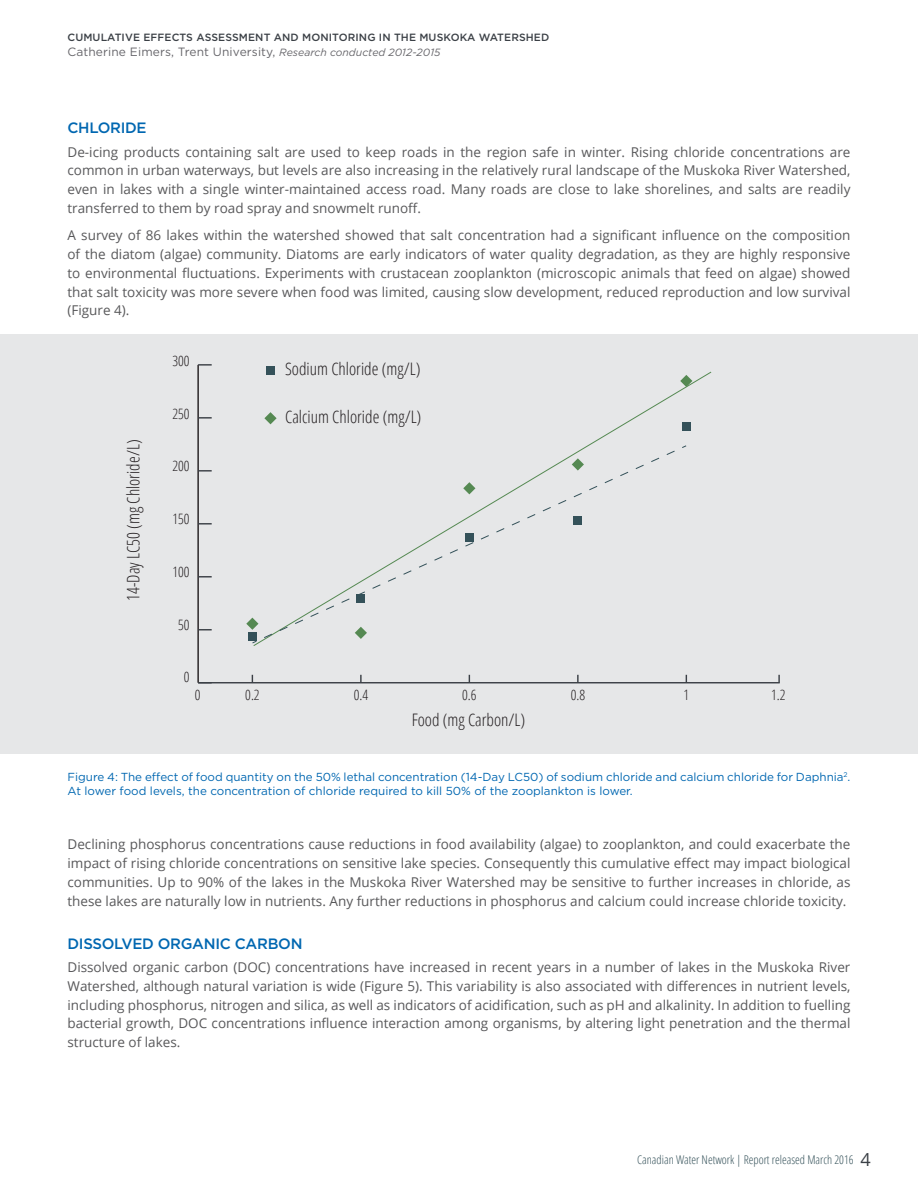
<style>
.page{position:relative;width:918px;height:1188px;background:#fff}
.page>*{position:absolute;margin:0;border:0;box-sizing:border-box;transform-origin:0 0}
.t1{font:300 condensed 17.25px "Open Sans";color:#231e20}
.Interior_H3{font:500 15px "Gotham";letter-spacing:-.02em;color:#0067b1}
.t2{font:300 condensed 14.4px "Open Sans";color:#231e20}
.Interior_Body{font:13.5px/18.8px "Open Sans";color:#58585a;text-align:justify}
.t3{font:12px "Gotham";letter-spacing:.01em;color:#67666b}
.t4{font:300 condensed 12px "Open Sans";color:#345159}
.Figure_Callouts{font:11.7px/13.5px "Gotham";color:#0067b1}
.t5{font:500 10.5px "Gotham";letter-spacing:.01em;color:#3b4046}
.s1{font-style:italic;font-size:10.5px}
.s2{font-weight:400;font-stretch:normal;font-size:18px;color:#3b4046}
</style>
<div class="page">
<div style="left:0;top:335px;width:918px;height:419px;background:#e6e7e8"></div>
<hr style="left:198px;top:682px;width:582px;height:1px;background:#3b4046">
<svg style="left:360px;top:675px;width:2px;height:7px"></svg>
<svg style="left:577px;top:675px;width:2px;height:7px"></svg>
<svg style="left:778px;top:675px;width:2px;height:8px"></svg>
<hr style="left:197px;top:365px;width:2px;height:318px;background:#231e20">
<svg style="left:198px;top:629px;width:14px;height:1px"></svg>
<svg style="left:198px;top:576px;width:14px;height:1px"></svg>
<svg style="left:198px;top:523px;width:14px;height:2px"></svg>
<svg style="left:198px;top:470px;width:14px;height:2px"></svg>
<svg style="left:198px;top:417px;width:14px;height:2px"></svg>
<svg style="left:198px;top:364px;width:14px;height:2px"></svg>
<div style="left:266px;top:366px;width:9px;height:9px;background:#345159"></div>
<div style="left:248px;top:633px;width:9px;height:8px;background:#345159"></div>
<svg style="left:246px;top:618px;width:7px;height:12px"></svg>
<svg style="left:253px;top:371px;width:459px;height:275px"></svg>
<svg style="left:252px;top:640px;width:5px;height:4px"></svg>
<svg style="left:263px;top:448px;width:416px;height:191px"></svg>
<svg style="left:681px;top:445px;width:6px;height:4px"></svg>
<p class="t5" style="left:68px;top:30px;width:483px">CUMULATIVE EFFECTS ASSESSMENT AND MONITORING IN THE MUSKOKA WATERSHED</p>
<p class="t3" style="left:68px;top:45px;width:374px">Catherine Eimers, Trent University, <span class="s1">Research conducted 2012-2015</span></p>
<p class="Interior_H3" style="left:68px;top:118px;width:81px">CHLORIDE</p>
<p class="Interior_Body" style="left:68px;top:142px;width:785px">De-icing products containing salt are used to keep roads in the region safe in winter. Rising chloride concentrations are common in urban waterways, but levels are also increasing in the relatively rural landscape of the Muskoka River Watershed, even in lakes with a single winter-maintained access road. Many roads are close to lake shorelines, and salts are readily transferred to them by road spray and snowmelt runoff.</p>
<p class="Interior_Body" style="left:68px;top:226px;width:785px">A survey of 86 lakes within the watershed showed that salt concentration had a significant influence on the composition of the diatom (algae) community. Diatoms are early indicators of water quality degradation, as they are highly responsive to environmental fluctuations. Experiments with crustacean zooplankton (microscopic animals that feed on algae) showed that salt toxicity was more severe when food was limited, causing slow development, reduced reproduction and low survival (Figure 4).</p>
<p class="t1" style="left:122px;top:601px;width:163px;rotate:-90deg">14-Day LC50 (mg Chloride/L)</p>
<p class="t2" style="left:172px;top:351px;width:19px">300</p>
<p class="t2" style="left:172px;top:404px;width:19px">250</p>
<p class="t2" style="left:172px;top:456px;width:19px">200</p>
<p class="t2" style="left:172px;top:509px;width:19px">150</p>
<p class="t2" style="left:172px;top:562px;width:19px">100</p>
<p class="t2" style="left:178px;top:615px;width:13px">50</p>
<p class="t2" style="left:184px;top:667px;width:7px">0</p>
<p class="t1" style="left:285px;top:358px;width:137px">Sodium Chloride (mg/L)</p>
<p class="t1" style="left:285px;top:405px;width:138px">Calcium Chloride (mg/L)</p>
<p class="t2" style="left:195px;top:685px;width:7px">0</p>
<p class="t2" style="left:245px;top:685px;width:16px">0.2</p>
<p class="t2" style="left:354px;top:685px;width:16px">0.4</p>
<p class="t2" style="left:462px;top:685px;width:16px">0.6</p>
<p class="t2" style="left:571px;top:685px;width:16px">0.8</p>
<p class="t2" style="left:684px;top:685px;width:7px">1</p>
<p class="t2" style="left:771px;top:685px;width:16px">1.2</p>
<p class="t1" style="left:412px;top:708px;width:115px">Food (mg Carbon/L)</p>
<p class="Figure_Callouts" style="left:68px;top:770px;width:785px">Figure 4: The effect of food quantity on the 50% lethal concentration (14-Day LC50) of sodium chloride and calcium chloride for Daphnia<sup>2</sup>.<br>At lower food levels, the concentration of chloride required to kill 50% of the zooplankton is lower.</p>
<p class="Interior_Body" style="left:68px;top:835px;width:785px">Declining phosphorus concentrations cause reductions in food availability (algae) to zooplankton, and could exacerbate the impact of rising chloride concentrations on sensitive lake species. Consequently this cumulative effect may impact biological communities. Up to 90% of the lakes in the Muskoka River Watershed may be sensitive to further increases in chloride, as these lakes are naturally low in nutrients. Any further reductions in phosphorus and calcium could increase chloride toxicity.</p>
<p class="Interior_H3" style="left:68px;top:934px;width:237px">DISSOLVED ORGANIC CARBON</p>
<p class="Interior_Body" style="left:68px;top:958px;width:785px">Dissolved organic carbon (DOC) concentrations have increased in recent years in a number of lakes in the Muskoka River Watershed, although natural variation is wide (Figure 5). This variability is also associated with differences in nutrient levels, including phosphorus, nitrogen and silica, as well as indicators of acidification, such as pH and alkalinity. In addition to fuelling bacterial growth, DOC concentrations influence interaction among organisms, by altering light penetration and the thermal structure of lakes.</p>
<p class="t4" style="left:637px;top:1152px;width:235px">Canadian Water Network | Report released March 2016 <span class="s2">4</span></p>
</div>
